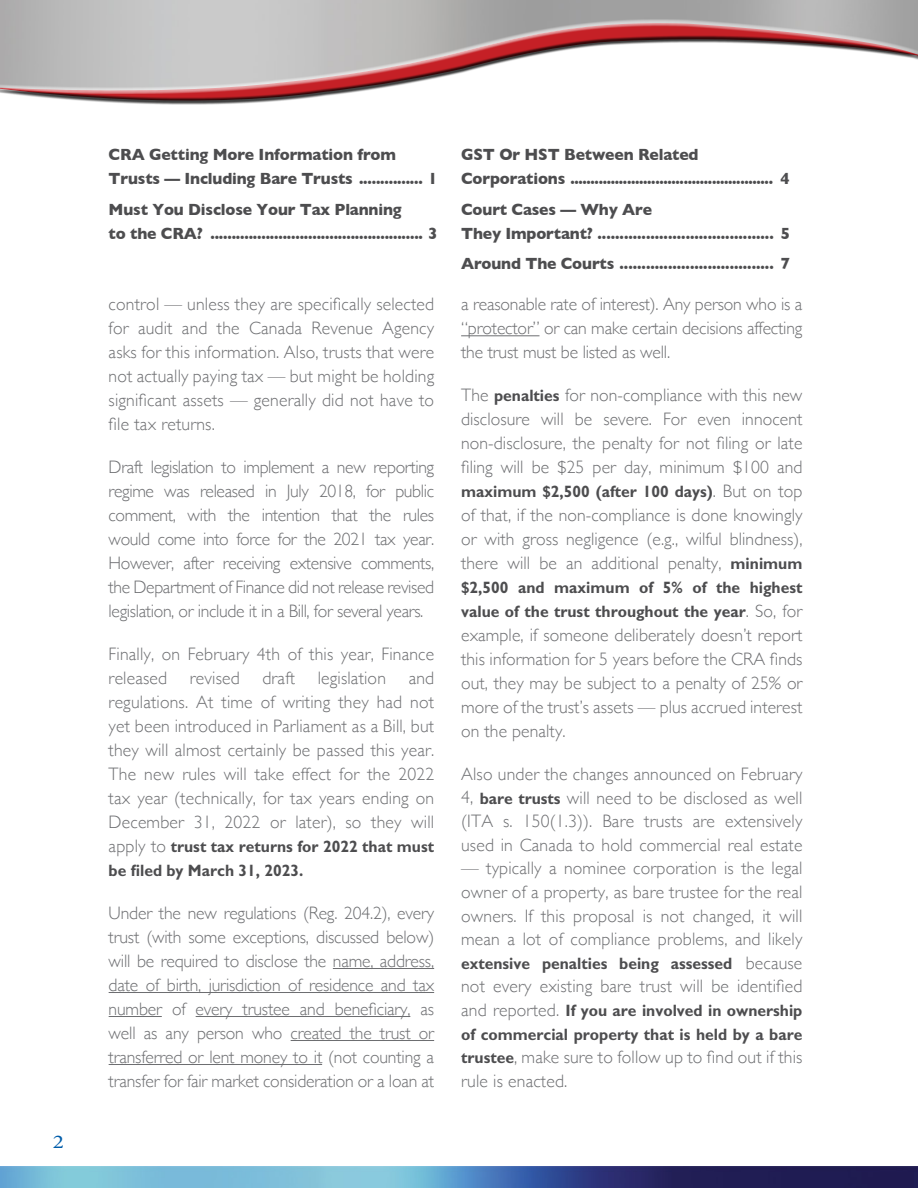
<style>
.page{position:relative;width:918px;height:1188px;background:#fff}
.page>*{position:absolute;margin:0;border:0;box-sizing:border-box;transform-origin:0 0}
.t1{font:19.5px "Minion Pro";color:#005daa;scale:1.2 1}
.t2{font:300 18px/24px "Gill Sans";letter-spacing:.01em;color:#6d6e71;text-align:justify}
.t3{font:700 16.5px/24px "Gill Sans";letter-spacing:-.01em;color:#4d4d4f;scale:.95 1}
.t4{font:700 16.5px/24px "Gill Sans Std";color:#4d4d4f;scale:.95 1}
.s1{font-family:"Gill Sans";font-weight:300;font-size:18px;color:#6d6e71}
.s2{font-family:"Gill Sans Std";font-weight:700;font-size:16.5px;color:#4d4d4f}
</style>
<div class="page">
<img style="left:0;top:1166px;width:918px;height:22px">
<div style="left:0;top:20px;width:918px;height:74px;background:#fff;opacity:.75"></div>
<div style="left:0;top:35px;width:918px;height:69px;background:#000;opacity:.75"></div>
<hr style="left:914px;top:20px;width:4px;height:74px;background:#9f9f9f">
<div style="left:913px;top:35px;width:5px;height:69px;background:#000;opacity:.75"></div>
<hr style="left:333px;top:968px;width:101px;height:1px;background:#6d6e71">
<hr style="left:109px;top:992px;width:325px;height:1px;background:#6d6e71">
<hr style="left:109px;top:1016px;width:53px;height:1px;background:#6d6e71">
<hr style="left:196px;top:1016px;width:214px;height:1px;background:#6d6e71">
<hr style="left:291px;top:1040px;width:143px;height:1px;background:#6d6e71">
<hr style="left:109px;top:1064px;width:213px;height:1px;background:#6d6e71">
<hr style="left:461px;top:335px;width:79px;height:1px;background:#6d6e71">
<p class="t1" style="left:53px;top:1129px;width:11px">2</p>
<p class="t3" style="left:109px;top:142px;width:348px">CRA Getting More Information from<br>Trusts — Including Bare Trusts ............... 1</p>
<p class="t3" style="left:109px;top:197px;width:348px">Must You Disclose Your Tax Planning<br>to the CRA? .................................................. 3</p>
<p class="t2" style="left:109px;top:292px;width:327px">control — unless they are specifically selected for audit and the Canada Revenue Agency asks for this information. Also, trusts that were not actually paying tax — but might be holding significant assets — generally did not have to file tax returns.</p>
<p class="t2" style="left:109px;top:455px;width:327px">Draft legislation to implement a new reporting regime was released in July 2018, for public comment, with the intention that the rules would come into force for the 2021 tax year.<br>However, after receiving extensive comments, the Department of Finance did not release revised legislation, or include it in a Bill, for several years.</p>
<p class="t2" style="left:109px;top:641px;width:327px">Finally, on February 4th of this year, Finance released</p>
<p class="t2" style="left:190px;top:665px;width:51px">revised</p>
<p class="t2" style="left:262px;top:665px;width:34px">draft</p>
<p class="t2" style="left:318px;top:665px;width:70px">legislation</p>
<p class="t2" style="left:109px;top:665px;width:327px;text-indent:300px">and regulations. At time of writing they had not yet been introduced in Parliament as a Bill, but they will almost certainly be passed this year.<br>The new rules will take effect for the 2022 tax year (technically, for tax years ending on December 31, 2022 or later), so they will</p>
<p class="t4" style="left:109px;top:835px;width:344px"><span class="s1">apply to</span> trust tax returns for 2022 that must be filed by March 31, 2023.</p>
<p class="t2" style="left:109px;top:900px;width:327px">Under the new regulations (Reg. 204.2), every trust (with some exceptions, discussed below) will be required to disclose the name, address, date of birth, jurisdiction of residence and tax number of every trustee and beneficiary, as well as any person who created the trust or transferred or lent money to it (not counting a transfer for fair market consideration or a loan at</p>
<p class="t3" style="left:461px;top:142px;width:347px">GST Or HST Between Related<br>Corporations .................................................. 4</p>
<p class="t3" style="left:461px;top:197px;width:348px">Court Cases — Why Are<br>They Important? ........................................ 5</p>
<p class="t3" style="left:461px;top:251px;width:348px">Around The Courts ................................... 7</p>
<p class="t2" style="left:461px;top:292px;width:343px">a reasonable rate of interest). Any person who is a “protector” or can make certain decisions affecting the trust must be listed as well.</p>
<p class="t2" style="left:461px;top:383px;width:343px">The <span class="s2">penalties</span> for non-compliance with this new disclosure will be severe. For even innocent non-disclosure, the penalty for not filing or late filing will be $25 per day, minimum $100 and</p>
<p class="t4" style="left:461px;top:480px;width:361px">maximum $2,500 (after 100 days)<span class="s1">. But on top</span></p>
<p class="t2" style="left:461px;top:503px;width:343px">of that, if the non-compliance is done knowingly or with gross negligence (e.g., wilful blindness), there will be an additional penalty, <span class="s2">minimum</span></p>
<p class="t4" style="left:461px;top:576px;width:361px">$2,500 and maximum of 5% of the highest value of the trust throughout the year<span class="s1">. So, for</span></p>
<p class="t2" style="left:461px;top:623px;width:343px">example, if someone deliberately doesn’t report this information for 5 years before the CRA finds out, they may be subject to a penalty of 25% or more of the trust’s assets — plus accrued interest on the penalty.</p>
<p class="t2" style="left:461px;top:761px;width:343px">Also under the changes announced on February 4, <span class="s2">bare trusts</span> will need to be disclosed as well (ITA s. 150(1.3)). Bare trusts are extensively used in Canada to hold commercial real estate</p>
<p class="t2" style="left:461px;top:856px;width:343px;line-height:23.5px">— typically a nominee corporation is the legal owner of a property, as bare trustee for the real owners. If this proposal is not changed, it will mean a lot of compliance problems, and likely</p>
<p class="t4" style="left:461px;top:951px;width:361px">extensive penalties being assessed <span class="s1">because</span></p>
<p class="t2" style="left:461px;top:974px;width:343px">not every existing bare trust will be identified</p>
<p class="t4" style="left:461px;top:999px;width:361px"><span class="s1">and reported.</span> If you are involved in ownership of commercial property that is held by a bare</p>
<p class="t2" style="left:461px;top:1045px;width:343px;line-height:23.5px"><span class="s2">trustee</span>, make sure to follow up to find out if this rule is enacted.</p>
</div>
